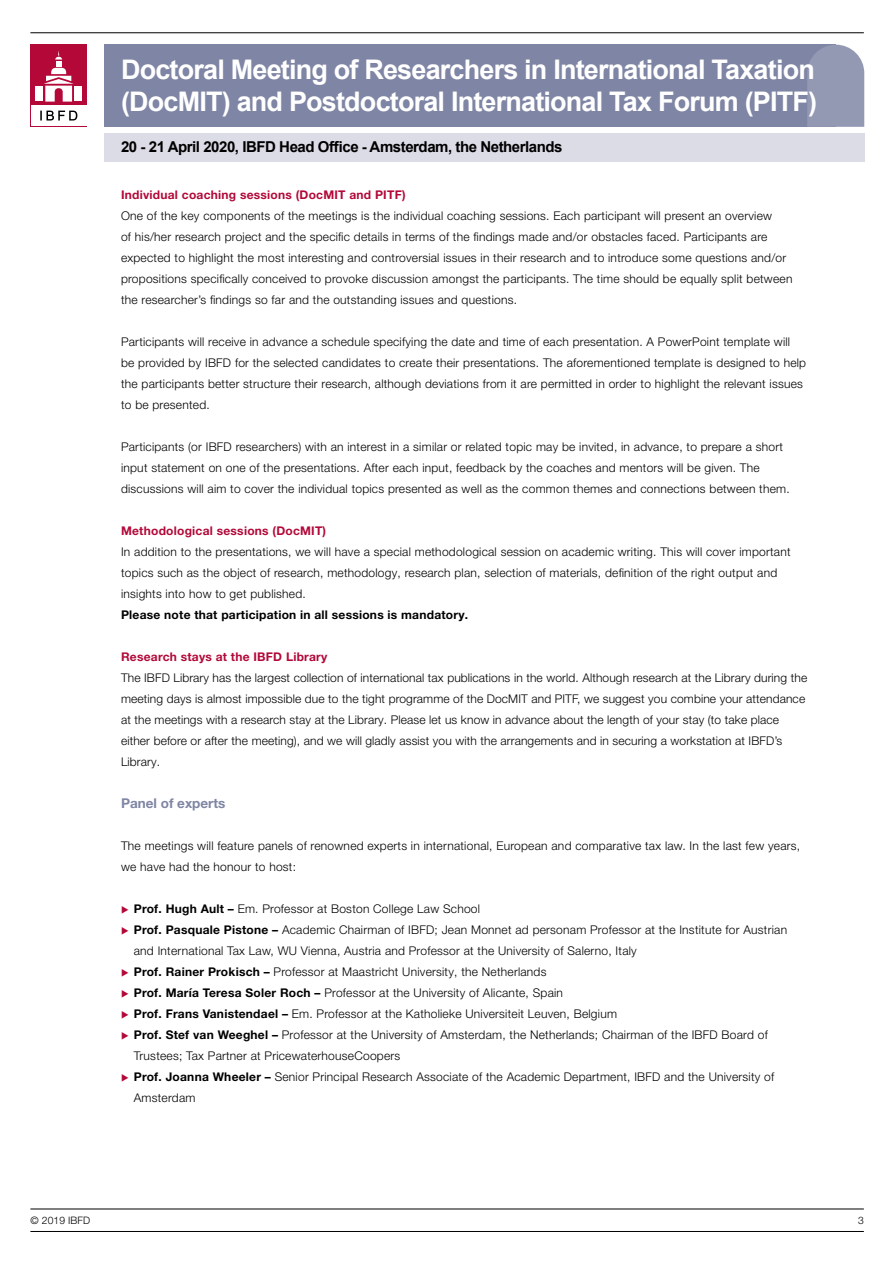
<style>
.page{position:relative;width:893px;height:1263px;background:#fff}
.page>*{position:absolute;margin:0;border:0;box-sizing:border-box;transform-origin:0 0}
.t1{font:700 27px/31.5px "Arial";letter-spacing:-.03em;color:#fff}
.t2{font:700 15px "Arial";letter-spacing:-.03em;color:#000}
.t3{font:700 13.5px "Helvetica Neue LT Pro";color:#7f85a4}
.t4{font:300 12px/21px "Helvetica Neue LT Pro";letter-spacing:.02em;color:#000}
.t5{font:700 12px "Helvetica Neue LT Pro";letter-spacing:.02em;color:#b30838}
.t6{font:700 12px "Helvetica Neue LT Pro";letter-spacing:.02em;color:#000}
.t7{font:300 10.35px "Helvetica Neue LT Pro";letter-spacing:.01em;color:#000}
.s1{font-weight:700}
</style>
<div class="page">
<hr style="left:30px;top:32px;width:834px;height:1px;background:#000">
<div style="left:104px;top:45px;width:732px;height:82px;background:#7f85a4"></div>
<div style="left:104px;top:134px;width:761px;height:28px;background:#dbdce6"></div>
<svg style="left:807px;top:45px;width:57px;height:82px;background:#959ab5"></svg>
<div style="left:31px;top:45px;width:56px;height:82px;background:#b30838"></div>
<div style="left:31px;top:106px;width:55px;height:20px;background:#fff"></div>
<div style="left:35px;top:86px;width:8px;height:14px;background:#fff"></div>
<div style="left:74px;top:86px;width:8px;height:14px;background:#fff"></div>
<svg style="left:44px;top:51px;width:30px;height:51px"></svg>
<svg style="left:40px;top:111px;width:37px;height:10px"></svg>
<hr style="left:30px;top:1231px;width:834px;height:1px;background:#000">
<hr style="left:30px;top:1208px;width:834px;height:1px;background:#000">
<h1 class="t1" style="left:121px;top:54px;width:698px">Doctoral Meeting of Researchers in International Taxation (DocMIT) and Postdoctoral International Tax Forum (PITF)</h1>
<p class="t2" style="left:121px;top:136px;width:443px">20 - 21 April 2020, IBFD Head Office - Amsterdam, the Netherlands</p>
<p class="t5" style="left:121px;top:187px;width:286px">Individual coaching sessions (DocMIT and PITF)</p>
<p class="t4" style="left:121px;top:205px;width:673px">One of the key components of the meetings is the individual coaching sessions. Each participant will present an overview<br>of his/her research project and the specific details in terms of the findings made and/or obstacles faced. Participants are expected to highlight the most interesting and controversial issues in their research and to introduce some questions and/or propositions specifically conceived to provoke discussion amongst the participants. The time should be equally split between the researcher’s findings so far and the outstanding issues and questions.</p>
<p class="t4" style="left:121px;top:331px;width:687px">Participants will receive in advance a schedule specifying the date and time of each presentation. A PowerPoint template will be provided by IBFD for the selected candidates to create their presentations. The aforementioned template is designed to help the participants better structure their research, although deviations from it are permitted in order to highlight the relevant issues to be presented.</p>
<p class="t4" style="left:121px;top:436px;width:670px">Participants (or IBFD researchers) with an interest in a similar or related topic may be invited, in advance, to prepare a short input statement on one of the presentations. After each input, feedback by the coaches and mentors will be given. The discussions will aim to cover the individual topics presented as well as the common themes and connections between them.</p>
<p class="t5" style="left:121px;top:523px;width:207px">Methodological sessions (DocMIT)</p>
<p class="t4" style="left:121px;top:541px;width:671px">In addition to the presentations, we will have a special methodological session on academic writing. This will cover important topics such as the object of research, methodology, research plan, selection of materials, definition of the right output and insights into how to get published.</p>
<p class="t6" style="left:121px;top:607px;width:349px">Please note that participation in all sessions is mandatory.</p>
<p class="t5" style="left:121px;top:649px;width:208px">Research stays at the IBFD Library</p>
<p class="t4" style="left:121px;top:667px;width:688px">The IBFD Library has the largest collection of international tax publications in the world. Although research at the Library during the meeting days is almost impossible due to the tight programme of the DocMIT and PITF, we suggest you combine your attendance at the meetings with a research stay at the Library. Please let us know in advance about the length of your stay (to take place either before or after the meeting), and we will gladly assist you with the arrangements and in securing a workstation at IBFD’s Library.</p>
<p class="t3" style="left:121px;top:795px;width:106px">Panel of experts</p>
<p class="t4" style="left:121px;top:835px;width:681px">The meetings will feature panels of renowned experts in international, European and comparative tax law. In the last few years, we have had the honour to host:</p>
<p class="t4" style="left:134px;top:898px;width:655px"><span class="s1">Prof. Hugh Ault –</span> Em. Professor at Boston College Law School<br><span class="s1">Prof. Pasquale Pistone –</span> Academic Chairman of IBFD; Jean Monnet ad personam Professor at the Institute for Austrian and International Tax Law, WU Vienna, Austria and Professor at the University of Salerno, Italy<br><span class="s1">Prof. Rainer Prokisch –</span> Professor at Maastricht University, the Netherlands<br><span class="s1">Prof. María Teresa Soler Roch –</span> Professor at the University of Alicante, Spain<br><span class="s1">Prof. Frans Vanistendael –</span> Em. Professor at the Katholieke Universiteit Leuven, Belgium<br><span class="s1">Prof. Stef van Weeghel –</span> Professor at the University of Amsterdam, the Netherlands; Chairman of the IBFD Board of Trustees; Tax Partner at PricewaterhouseCoopers<br><span class="s1">Prof. Joanna Wheeler –</span> Senior Principal Research Associate of the Academic Department, IBFD and the University of Amsterdam</p>
<p class="t7" style="left:31px;top:1214px;width:61px">© 2019 IBFD</p>
<p class="t7" style="left:858px;top:1214px;width:7px">3</p>
</div>
